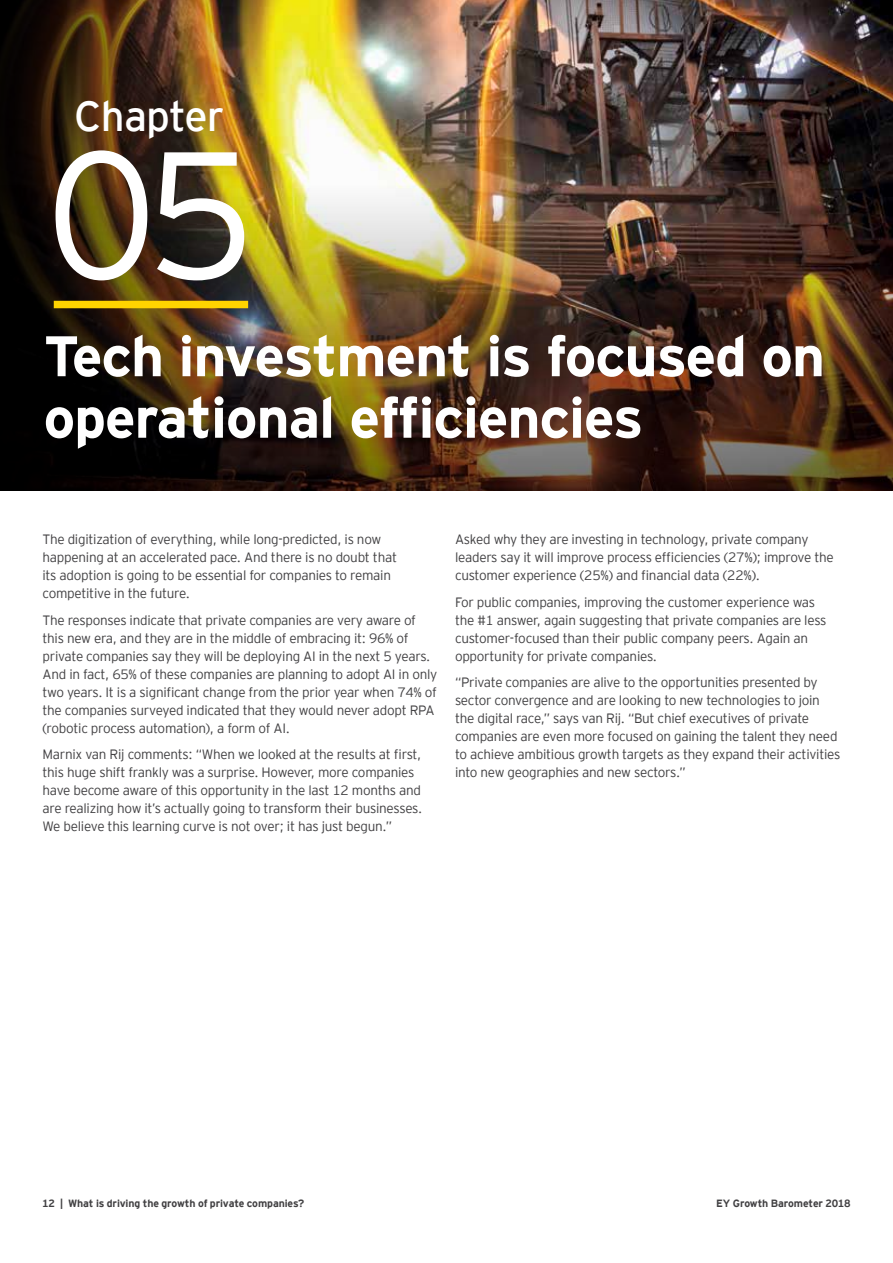
<style>
.page{position:relative;width:893px;height:1263px;background:#fff}
.page>*{position:absolute;margin:0;border:0;box-sizing:border-box;transform-origin:0 0}
.t1{font:300 180px "EY Interstate";color:#fff}
.t2{font:700 57px/61.5px "EY Interstate";letter-spacing:-.02em;color:#fff}
.t3{font:42px "EY Interstate";letter-spacing:-.02em;color:#fff}
.t4{font:300 13.5px/18px "EY Interstate";letter-spacing:-.02em;color:#414042}
.t5{font:700 10.5px "EY Interstate";letter-spacing:-.01em;color:#414042}
</style>
<div class="page">
<img style="left:545px;top:0;width:348px;height:156px">
<img style="left:0;top:0;width:545px;height:156px">
<img style="left:0;top:156px;width:893px;height:335px">
<div style="left:54px;top:301px;width:194px;height:7px;background:#ffd400"></div>
<h3 class="t3" style="left:74px;top:86px;width:152px">Chapter</h3>
<h1 class="t1" style="left:46px;top:87px;width:212px">05</h1>
<h2 class="t2" style="left:44px;top:322px;width:783px">Tech investment is focused on operational efficiencies</h2>
<p class="t4" style="left:43px;top:530px;width:356px">The digitization of everything, while long-predicted, is now happening at an accelerated pace. And there is no doubt that its adoption is going to be essential for companies to remain competitive in the future.</p>
<p class="t4" style="left:43px;top:610px;width:396px">The responses indicate that private companies are very aware of this new era, and they are in the middle of embracing it: 96% of private companies say they will be deploying AI in the next 5 years.<br>And in fact, 65% of these companies are planning to adopt AI in only two years. It is a significant change from the prior year when 74% of the companies surveyed indicated that they would never adopt RPA (robotic process automation), a form of AI.</p>
<p class="t4" style="left:43px;top:745px;width:381px">Marnix van Rij comments: “When we looked at the results at first, this huge shift frankly was a surprise. However, more companies have become aware of this opportunity in the last 12 months and are realizing how it’s actually going to transform their businesses.<br>We believe this learning curve is not over; it has just begun.”</p>
<p class="t4" style="left:455px;top:530px;width:380px">Asked why they are investing in technology, private company leaders say it will improve process efficiencies (27%); improve the customer experience (25%) and financial data (22%).</p>
<p class="t4" style="left:455px;top:592px;width:373px">For public companies, improving the customer experience was the #1 answer, again suggesting that private companies are less customer-focused than their public company peers. Again an opportunity for private companies.</p>
<p class="t4" style="left:455px;top:673px;width:387px">“Private companies are alive to the opportunities presented by sector convergence and are looking to new technologies to join the digital race,” says van Rij. “But chief executives of private companies are even more focused on gaining the talent they need to achieve ambitious growth targets as they expand their activities into new geographies and new sectors.”</p>
<p class="t5" style="left:42px;top:1195px;width:264px">12 | What is driving the growth of private companies?</p>
<p class="t5" style="left:716px;top:1195px;width:136px">EY Growth Barometer 2018</p>
</div>
